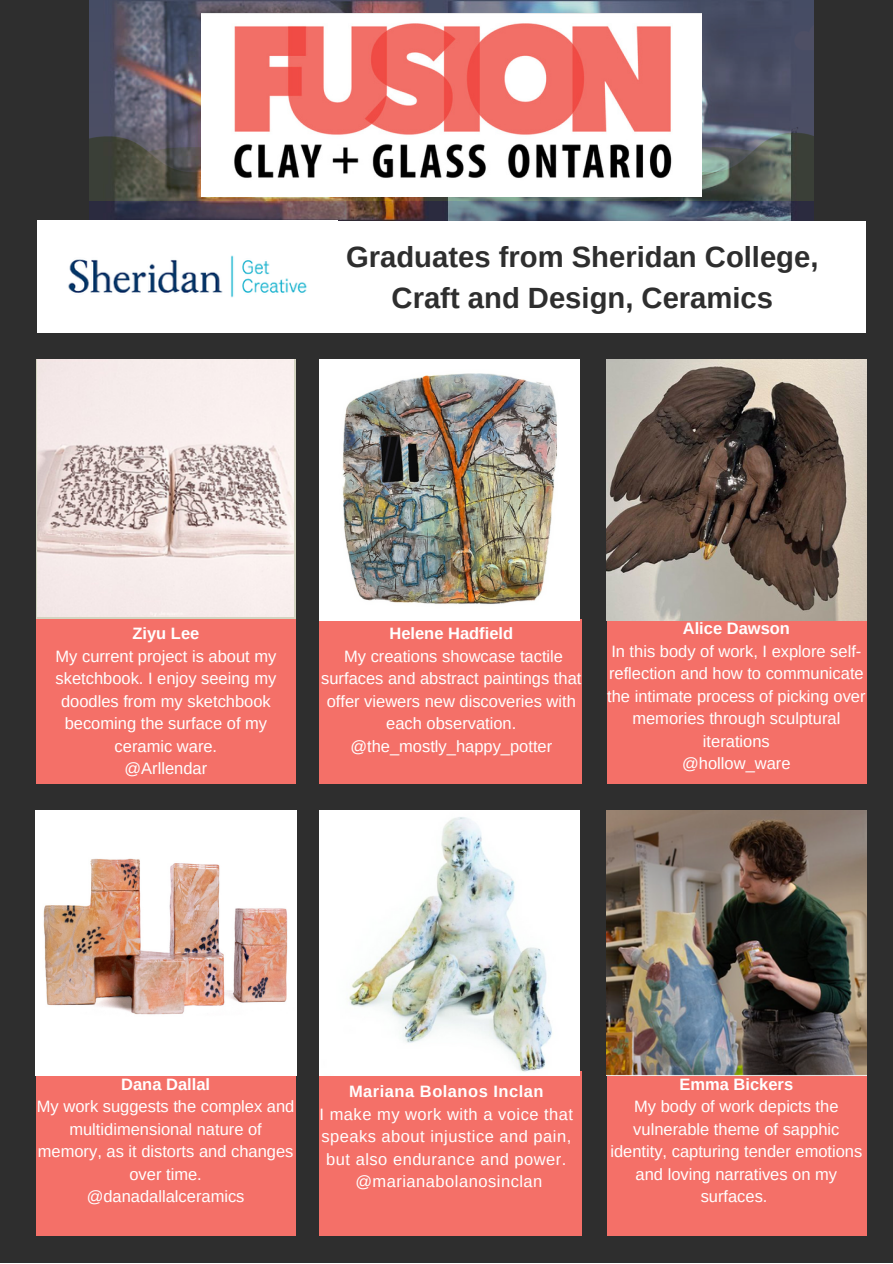
<style>
.page{position:relative;width:893px;height:1264px;background:#fff}
.page>*{position:absolute;margin:0;border:0;box-sizing:border-box;transform-origin:0 0}
.t1{font:700 29.25px/40.5px "Arimo";color:#2e2e2e;text-align:center}
.t2{font:16.5px/22.5px "Arimo";color:#fff;text-align:center}
.t3{font:700 16.5px "Arimo";color:#fff}
.t4{font:16.5px "Arimo";letter-spacing:.03em;color:#fff}
.t5{font:700 16.5px "Arimo";letter-spacing:.03em;color:#fff}
</style>
<div class="page">
<div style="left:0;top:0;width:892px;height:1262px;background:#2e2e2e"></div>
<div style="left:319px;top:1070px;width:262px;height:165px;background:#f47068"></div>
<div style="left:36px;top:1070px;width:259px;height:165px;background:#f47068"></div>
<div style="left:606px;top:1070px;width:260px;height:165px;background:#f47068"></div>
<div style="left:319px;top:619px;width:262px;height:165px;background:#f47068"></div>
<div style="left:36px;top:619px;width:259px;height:165px;background:#f47068"></div>
<div style="left:606px;top:619px;width:260px;height:165px;background:#f47068"></div>
<img style="left:37px;top:359px;width:256px;height:258px">
<img style="left:319px;top:359px;width:260px;height:261px">
<img style="left:606px;top:359px;width:260px;height:261px">
<img style="left:35px;top:810px;width:261px;height:265px">
<img style="left:319px;top:810px;width:260px;height:265px">
<img style="left:606px;top:810px;width:260px;height:265px">
<img style="left:89px;top:0;width:724px;height:221px">
<img style="left:202px;top:13px;width:499px;height:184px">
<div style="left:37px;top:221px;width:828px;height:111px;background:#fff"></div>
<img style="left:68px;top:255px;width:239px;height:43px">
<p class="t1" style="left:346px;top:237px;width:474px">Graduates from Sheridan College,<br>Craft and Design, Ceramics</p>
<p class="t3" style="left:132px;top:624px;width:68px">Ziyu Lee</p>
<p class="t2" style="left:55px;top:645px;width:222px">My current project is about my sketchbook. I enjoy seeing my doodles from my sketchbook becoming the surface of my ceramic ware.</p>
<p class="t2" style="left:125px;top:757px;width:84px">@Arllendar</p>
<p class="t3" style="left:389px;top:624px;width:125px">Helene Hadfield</p>
<p class="t2" style="left:321px;top:645px;width:262px">My creations showcase tactile surfaces and abstract paintings that offer viewers new discoveries with each observation.</p>
<p class="t2" style="left:350px;top:734px;width:203px">@the_mostly_happy_potter</p>
<p class="t3" style="left:682px;top:619px;width:109px">Alice Dawson</p>
<p class="t2" style="left:607px;top:639px;width:260px">In this body of work, I explore self&shy;reflection and how to communicate the intimate process of picking over memories through sculptural iterations</p>
<p class="t2" style="left:682px;top:752px;width:110px">@hollow_ware</p>
<p class="t3" style="left:121px;top:1074px;width:90px">Dana Dallal</p>
<p class="t2" style="left:37px;top:1095px;width:259px">My work suggests the complex and multidimensional nature of memory, as it distorts and changes over time.</p>
<p class="t2" style="left:87px;top:1184px;width:159px">@danadallalceramics</p>
<p class="t5" style="left:349px;top:1082px;width:196px">Mariana Bolanos Inclan</p>
<p class="t2" style="left:319px;top:1102px;width:255px;text-align:justify">I make my work with a voice that speaks about injustice and pain, but also endurance and power.</p>
<p class="t4" style="left:355px;top:1172px;width:188px">@marianabolanosinclan</p>
<p class="t3" style="left:679px;top:1074px;width:115px">Emma Bickers</p>
<p class="t2" style="left:610px;top:1095px;width:253px">My body of work depicts the vulnerable theme of sapphic identity, capturing tender emotions and loving narratives on my surfaces.</p>
</div>
